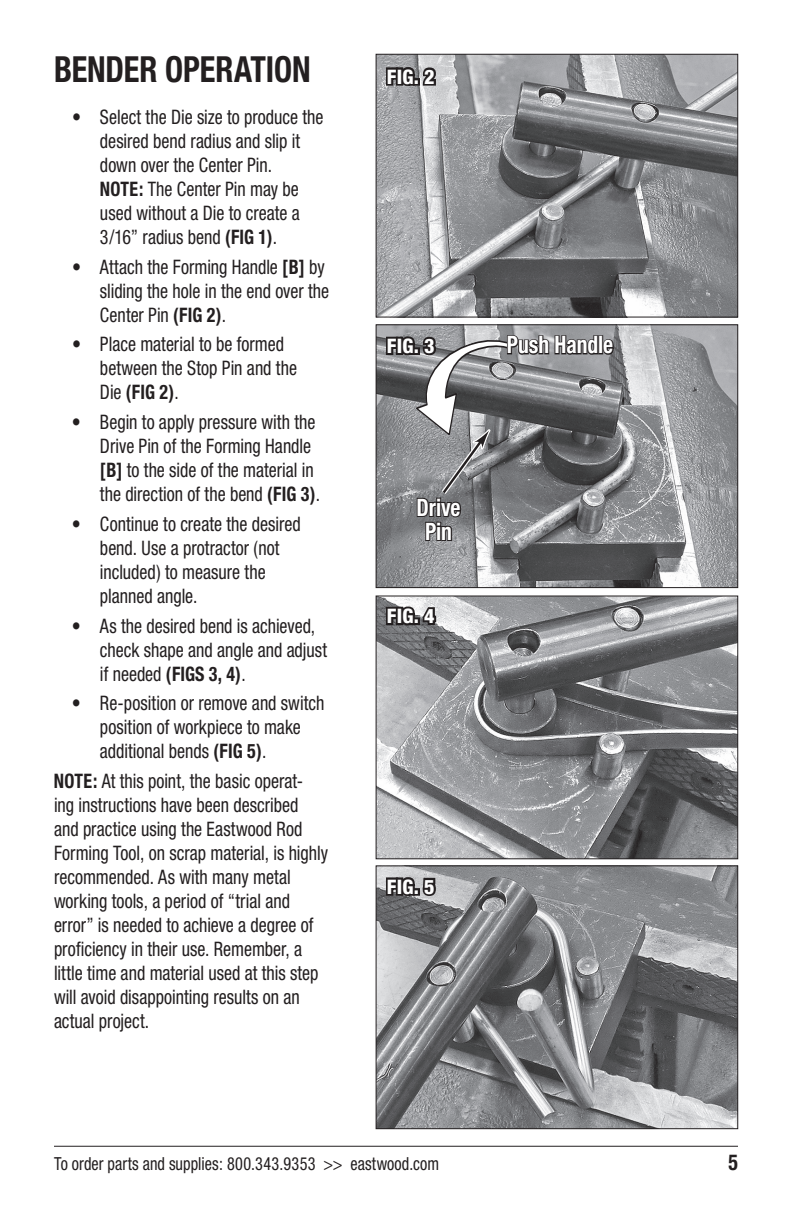
<style>
.page{position:relative;width:792px;height:1224px;background:#fff}
.page>*{position:absolute;margin:0;border:0;box-sizing:border-box;transform-origin:0 0}
.t1{font:700 condensed 36px "Helvetica Neue";letter-spacing:-.005em;color:#231f20;scale:.9 1}
.t2{font:700 condensed 24px/24px "Helvetica Neue";color:#fff;text-align:center;scale:.9 1}
.t3{font:700 condensed 22px "Helvetica Neue";color:#231f20;scale:.9 1}
.t4{font:condensed 20px/24px "Helvetica Neue";color:#231f20;scale:.9 1}
.t5{font:800 condensed 20px "Helvetica Neue";letter-spacing:.01em;color:#fff}
.t6{font:condensed 18px "Helvetica Neue";letter-spacing:.01em;color:#231f20;scale:.9 1}
.s1{font-weight:700}
</style>
<div class="page">
<hr style="left:54px;top:1146px;width:684px;height:1px;background:#231f20">
<img style="left:378px;top:56px;width:358px;height:259px">
<div style="left:376px;top:54px;width:362px;height:263px;border:1px solid #231f20"></div>
<svg style="left:384px;top:62px;width:55px;height:26px"></svg>
<img style="left:378px;top:327px;width:358px;height:259px">
<div style="left:376px;top:325px;width:362px;height:263px;border:1px solid #231f20"></div>
<img style="left:378px;top:598px;width:358px;height:259px">
<div style="left:376px;top:596px;width:362px;height:263px;border:1px solid #231f20"></div>
<svg style="left:384px;top:596px;width:54px;height:31px"></svg>
<img style="left:378px;top:868px;width:358px;height:259px">
<div style="left:376px;top:866px;width:362px;height:263px;border:1px solid #231f20"></div>
<svg style="left:384px;top:872px;width:54px;height:30px;background:#6d6c6e"></svg>
<svg style="left:384px;top:331px;width:231px;height:211px;background:#7f7f82"></svg>
<h1 class="t1" style="left:54px;top:47px;width:287px">BENDER OPERATION</h1>
<p class="t4" style="left:100px;top:105px;width:250px;text-indent:-28px">• Select the Die size to produce the desired bend radius and slip it down over the Center Pin.<br><span class="s1">NOTE:</span> The Center Pin may be used without a Die to create a<br>3/16” radius bend <span class="s1">(FIG 1)</span>.</p>
<p class="t4" style="left:100px;top:254px;width:256px;text-indent:-28px">• Attach the Forming Handle <span class="s1">[B]</span> by sliding the hole in the end over the<br>Center Pin <span class="s1">(FIG 2)</span>.</p>
<p class="t4" style="left:100px;top:332px;width:220px;text-indent:-28px">• Place material to be formed between the Stop Pin and the<br>Die <span class="s1">(FIG 2)</span>.</p>
<p class="t4" style="left:100px;top:410px;width:246px;text-indent:-28px">• Begin to apply pressure with the<br>Drive Pin of the Forming Handle <span class="s1">[B]</span> to the side of the material in the direction of the bend <span class="s1">(FIG 3)</span>.</p>
<p class="t4" style="left:100px;top:512px;width:225px;text-indent:-28px">• Continue to create the desired bend. Use a protractor (not included) to measure the planned angle.</p>
<p class="t4" style="left:100px;top:614px;width:254px;text-indent:-28px">• As the desired bend is achieved, check shape and angle and adjust if needed <span class="s1">(FIGS 3, 4)</span>.</p>
<p class="t4" style="left:100px;top:691px;width:251px;text-indent:-28px">• Re-position or remove and switch position of workpiece to make additional bends <span class="s1">(FIG 5)</span>.</p>
<p class="t4" style="left:54px;top:769px;width:306px"><span class="s1">NOTE:</span> At this point, the basic operat&shy;ing instructions have been described and practice using the Eastwood Rod Forming Tool, on scrap material, is highly recommended. As with many metal working tools, a period of “trial and error” is needed to achieve a degree of proficiency in their use. Remember, a little time and material used at this step will avoid disappointing results on an actual project.</p>
<p class="t5" style="left:387px;top:64px;width:49px">FIG. 2</p>
<p class="t5" style="left:387px;top:333px;width:49px">FIG. 3</p>
<p class="t2" style="left:507px;top:333px;width:120px">Push Handle</p>
<p class="t2" style="left:417px;top:495px;width:50px">Drive<br>Pin</p>
<p class="t5" style="left:387px;top:604px;width:49px">FIG. 4</p>
<p class="t5" style="left:387px;top:874px;width:49px">FIG. 5</p>
<p class="t6" style="left:54px;top:1153px;width:430px">To order parts and supplies: 800.343.9353 &gt;&gt; eastwood.com</p>
<p class="t3" style="left:728px;top:1149px;width:12px">5</p>
</div>
